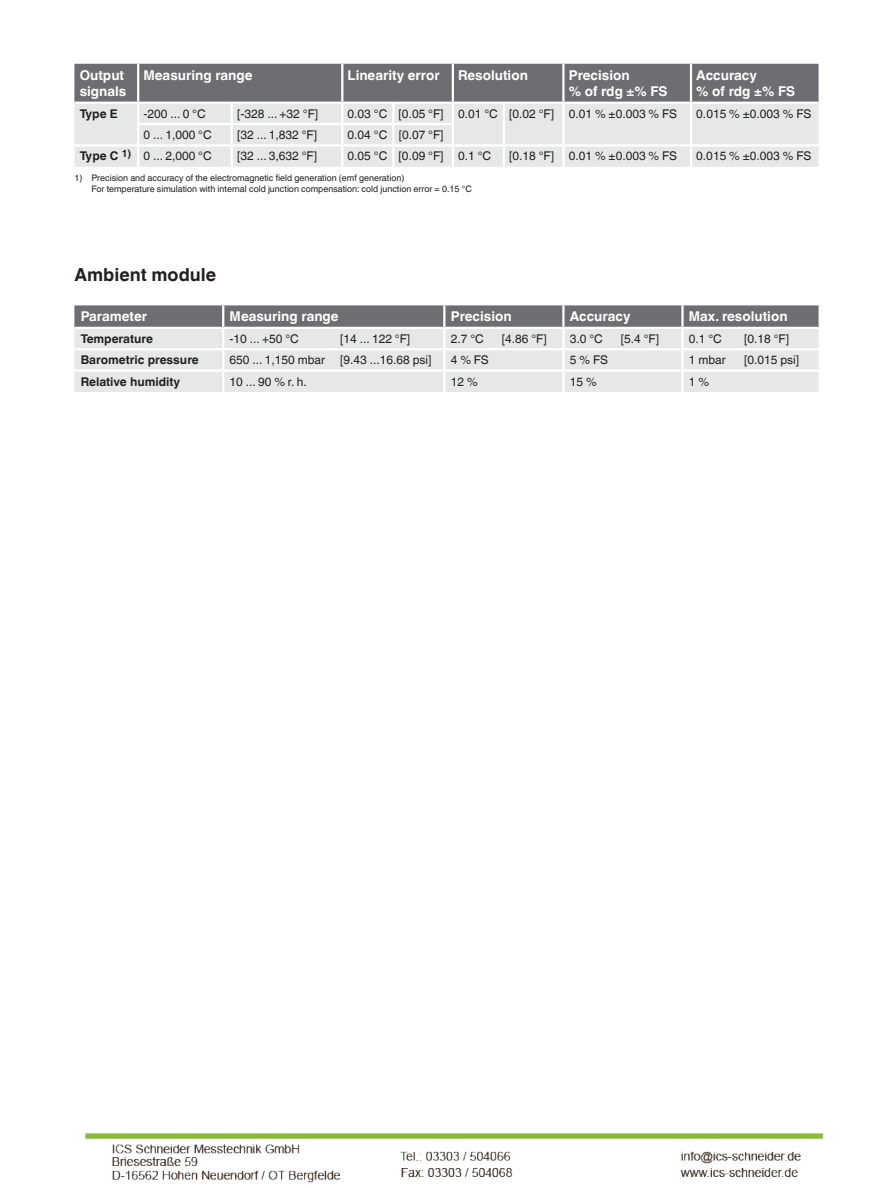
<style>
.page{position:relative;width:893px;height:1188px;background:#fff}
.page>*{position:absolute;margin:0;border:0;box-sizing:border-box;transform-origin:0 0}
.t1{font:700 18px "Helvetica World";color:#231f20}
.t2{font:700 13.5px/16.5px "Helvetica World";color:#fff}
.t3{font:12px "Helvetica World";color:#231f20}
.t4{font:700 12px "Helvetica World";color:#231f20}
.t5{font:9px/10.5px "Helvetica World";color:#231f20}
.s1{font-weight:700}
</style>
<div class="page">
<div style="left:74px;top:147px;width:745px;height:20px;background:#e6e7e9"></div>
<svg style="left:74px;top:64px;width:745px;height:80px;background:#afb0b2"></svg>
<hr style="left:137px;top:147px;width:2px;height:20px;background:#fff">
<hr style="left:231px;top:147px;width:2px;height:20px;background:#fff">
<hr style="left:341px;top:147px;width:2px;height:20px;background:#fff">
<hr style="left:392px;top:147px;width:2px;height:20px;background:#fff">
<hr style="left:452px;top:147px;width:2px;height:20px;background:#fff">
<hr style="left:503px;top:147px;width:2px;height:20px;background:#fff">
<hr style="left:562px;top:147px;width:3px;height:20px;background:#fff">
<hr style="left:690px;top:147px;width:2px;height:20px;background:#fff">
<div style="left:74px;top:372px;width:745px;height:20px;background:#e6e7e9"></div>
<svg style="left:74px;top:305px;width:745px;height:64px;background:#bebfc1"></svg>
<hr style="left:495px;top:348px;width:68px;height:2px;background:#fff">
<hr style="left:563px;top:348px;width:51px;height:2px;background:#fff">
<hr style="left:562px;top:350px;width:3px;height:19px;background:#fff">
<hr style="left:614px;top:348px;width:68px;height:2px;background:#fff">
<hr style="left:682px;top:348px;width:56px;height:2px;background:#fff">
<hr style="left:681px;top:350px;width:3px;height:19px;background:#fff">
<hr style="left:738px;top:348px;width:81px;height:2px;background:#fff">
<hr style="left:222px;top:372px;width:2px;height:20px;background:#fff">
<hr style="left:443px;top:372px;width:2px;height:20px;background:#fff">
<hr style="left:562px;top:372px;width:3px;height:20px;background:#fff">
<hr style="left:681px;top:372px;width:3px;height:20px;background:#fff">
<hr style="left:74px;top:327px;width:149px;height:2px;background:#fff">
<hr style="left:223px;top:327px;width:111px;height:2px;background:#fff">
<hr style="left:334px;top:327px;width:110px;height:2px;background:#fff">
<img style="left:85px;top:1133px;width:739px;height:50px">
<p class="t2" style="left:80px;top:68px;width:48px">Output signals</p>
<p class="t2" style="left:143px;top:68px;width:111px">Measuring range</p>
<p class="t2" style="left:348px;top:68px;width:94px">Linearity error</p>
<p class="t2" style="left:458px;top:68px;width:71px">Resolution</p>
<p class="t2" style="left:569px;top:68px;width:100px">Precision<br>% of rdg ±% FS</p>
<p class="t2" style="left:696px;top:68px;width:100px">Accuracy<br>% of rdg ±% FS</p>
<p class="t4" style="left:80px;top:109px;width:40px">Type E</p>
<p class="t3" style="left:144px;top:109px;width:64px">-200 ... 0 °C</p>
<p class="t3" style="left:237px;top:109px;width:83px">[-328 ... +32 °F]</p>
<p class="t3" style="left:348px;top:109px;width:331px">0.03 °C [0.05 °F] 0.01 °C [0.02 °F] 0.01 % ±0.003 % FS</p>
<p class="t3" style="left:696px;top:107px;width:117px">0.015 % ±0.003 % FS</p>
<p class="t3" style="left:144px;top:130px;width:70px">0 ... 1,000 °C</p>
<p class="t3" style="left:237px;top:130px;width:82px">[32 ... 1,832 °F]</p>
<p class="t3" style="left:348px;top:130px;width:97px">0.04 °C [0.07 °F]</p>
<p class="t3" style="left:80px;top:152px;width:134px"><span class="s1">Type C</span> <sup>1)</sup> 0 ... 2,000 °C</p>
<p class="t3" style="left:237px;top:152px;width:82px">[32 ... 3,632 °F]</p>
<p class="t3" style="left:348px;top:152px;width:145px">0.05 °C [0.09 °F] 0.1 °C</p>
<p class="t3" style="left:509px;top:152px;width:169px">[0.18 °F] 0.01 % ±0.003 % FS</p>
<p class="t3" style="left:696px;top:149px;width:117px">0.015 % ±0.003 % FS</p>
<p class="t5" style="left:91px;top:173px;width:382px;text-indent:-17px">1) Precision and accuracy of the electromagnetic field generation (emf generation)<br>For temperature simulation with internal cold junction compensation: cold junction error = 0.15 °C</p>
<h1 class="t1" style="left:74px;top:268px;width:143px">Ambient module</h1>
<p class="t2" style="left:81px;top:310px;width:68px">Parameter</p>
<p class="t2" style="left:230px;top:310px;width:111px">Measuring range</p>
<p class="t2" style="left:451px;top:310px;width:62px">Precision</p>
<p class="t2" style="left:570px;top:310px;width:62px">Accuracy</p>
<p class="t2" style="left:689px;top:310px;width:100px">Max. resolution</p>
<p class="t4" style="left:81px;top:334px;width:74px">Temperature</p>
<p class="t3" style="left:230px;top:334px;width:71px">-10 ... +50 °C</p>
<p class="t3" style="left:340px;top:334px;width:72px">[14 ... 122 °F]</p>
<p class="t3" style="left:451px;top:334px;width:35px">2.7 °C</p>
<p class="t3" style="left:502px;top:334px;width:46px">[4.86 °F]</p>
<p class="t3" style="left:570px;top:334px;width:35px">3.0 °C</p>
<p class="t3" style="left:621px;top:334px;width:40px">[5.4 °F]</p>
<p class="t3" style="left:689px;top:334px;width:35px">0.1 °C</p>
<p class="t3" style="left:744px;top:334px;width:46px">[0.18 °F]</p>
<p class="t4" style="left:81px;top:355px;width:120px">Barometric pressure</p>
<p class="t3" style="left:230px;top:355px;width:97px">650 ... 1,150 mbar</p>
<p class="t3" style="left:340px;top:355px;width:93px">[9.43 ...16.68 psi]</p>
<p class="t3" style="left:451px;top:353px;width:40px">4 % FS</p>
<p class="t3" style="left:570px;top:353px;width:40px">5 % FS</p>
<p class="t3" style="left:689px;top:355px;width:38px">1 mbar</p>
<p class="t3" style="left:744px;top:355px;width:57px">[0.015 psi]</p>
<p class="t4" style="left:81px;top:377px;width:101px">Relative humidity</p>
<p class="t3" style="left:230px;top:377px;width:79px">10 ... 90 % r. h.</p>
<p class="t3" style="left:451px;top:377px;width:28px">12 %</p>
<p class="t3" style="left:570px;top:377px;width:28px">15 %</p>
<p class="t3" style="left:689px;top:377px;width:22px">1 %</p>
</div>
